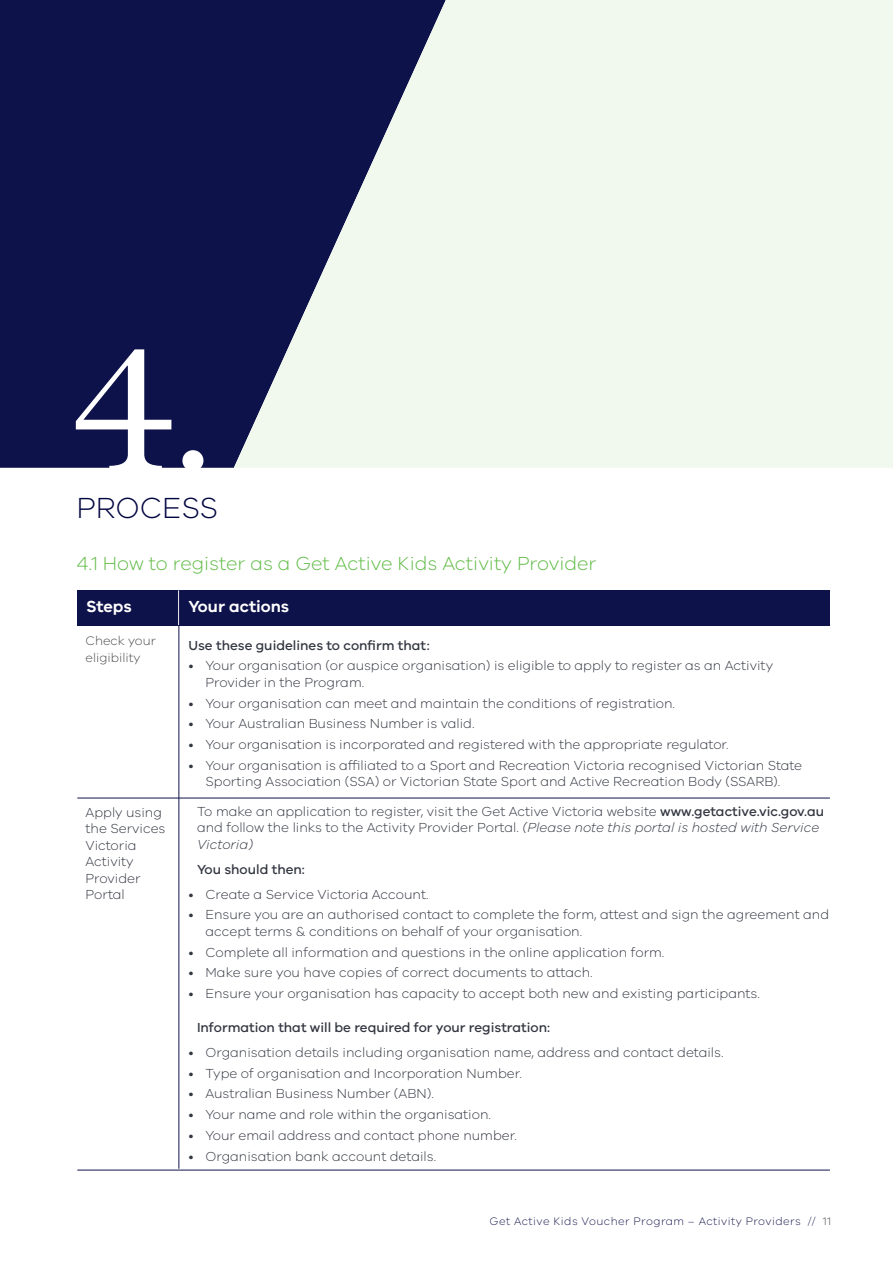
<style>
.page{position:relative;width:893px;height:1263px;background:#fff}
.page>*{position:absolute;margin:0;border:0;box-sizing:border-box;transform-origin:0 0}
.t1{font:180px "Chronicle Display";color:#fff}
.t2{font:300 30px "VIC";color:#020641}
.BODY{font:300 19.5px "VIC";color:#60bb46}
.Heading_3_Text{font:600 16.5px "VIC";color:#fff}
.t3{font:300 13.5px/16.5px "VIC";color:#323640}
.Heading_3_Text-2{font:500 13.5px "VIC";color:#323640}
.t4{font:300 12.75px/16.5px "VIC";color:#4b4c4d}
.t5{font:300 11.25px "VIC";letter-spacing:.04em;color:#201f54}
.s1{font-weight:500}
.s2{font-style:italic}
.s3{color:#4b4c4d}
</style>
<div class="page">
<div style="left:0;top:0;width:234px;height:468px;background:#0e124a"></div>
<svg style="left:234px;top:0;width:659px;height:468px;fill:#f1f8ed"></svg>
<div style="left:77px;top:590px;width:752px;height:36px;background:#0e124a"></div>
<hr style="left:77px;top:798px;width:753px;height:1px;background:#020641">
<hr style="left:77px;top:1170px;width:753px;height:1px;background:#020641">
<hr style="left:178px;top:592px;width:1px;height:577px;background:#020641">
<hr style="left:178px;top:590px;width:1px;height:35px;background:#fff">
<p class="t1" style="left:71px;top:267px;width:143px">4.</p>
<h1 class="t2" style="left:77px;top:489px;width:143px">PROCESS</h1>
<p class="BODY" style="left:77px;top:552px;width:521px">4.1 How to register as a Get Active Kids Activity Provider</p>
<h3 class="Heading_3_Text" style="left:86px;top:596px;width:47px">Steps</h3>
<p class="t4" style="left:86px;top:632px;width:72px">Check your eligibility</p>
<p class="t3" style="left:86px;top:804px;width:81px">Apply using the Services<br>Victoria<br>Activity<br>Provider<br>Portal</p>
<h3 class="Heading_3_Text" style="left:189px;top:596px;width:102px">Your actions</h3>
<h3 class="Heading_3_Text-2" style="left:189px;top:637px;width:243px">Use these guidelines to confirm that:</h3>
<p class="t3" style="left:206px;top:657px;width:569px;text-indent:-17px">• Your organisation (or auspice organisation) is eligible to apply to register as an Activity<br>Provider in the Program.</p>
<p class="t3" style="left:189px;top:694px;width:488px">• Your organisation can meet and maintain the conditions of registration.</p>
<p class="t3" style="left:189px;top:715px;width:288px">• Your Australian Business Number is valid.</p>
<p class="t3" style="left:189px;top:736px;width:542px">• Your organisation is incorporated and registered with the appropriate regulator.</p>
<p class="t3" style="left:189px;top:757px;width:615px;text-align:center">• Your organisation is affiliated to a Sport and Recreation Victoria recognised Victorian State<br>Sporting Association (SSA) or Victorian State Sport and Active Recreation Body (SSARB).</p>
<p class="t3" style="left:197px;top:802px;width:629px">To make an application to register, visit the Get Active Victoria website <span class="s1">www.getactive.vic.gov.au </span>and follow the links to the Activity Provider Portal. <span class="s2">(Please note this portal is hosted with Service<br>Victoria)</span></p>
<p class="Heading_3_Text-2" style="left:197px;top:861px;width:109px">You should then:</p>
<p class="t3" style="left:189px;top:885px;width:242px">• Create a Service Victoria Account.</p>
<p class="t3" style="left:206px;top:906px;width:625px;text-indent:-17px">• Ensure you are an authorised contact to complete the form, attest and sign the agreement and accept terms &amp; conditions on behalf of your organisation.</p>
<p class="t3" style="left:189px;top:943px;width:477px">• Complete all information and questions in the online application form.</p>
<p class="t3" style="left:189px;top:964px;width:406px">• Make sure you have copies of correct documents to attach.</p>
<p class="t3" style="left:189px;top:985px;width:573px">• Ensure your organisation has capacity to accept both new and existing participants.</p>
<p class="Heading_3_Text-2" style="left:197px;top:1019px;width:354px">Information that will be required for your registration:</p>
<p class="t3" style="left:189px;top:1043px;width:537px">• Organisation details including organisation name, address and contact details.</p>
<p class="t3" style="left:189px;top:1064px;width:335px">• Type of organisation and Incorporation Number.</p>
<p class="t3" style="left:189px;top:1085px;width:247px">• Australian Business Number (ABN).</p>
<p class="t3" style="left:189px;top:1106px;width:304px">• Your name and role within the organisation.</p>
<p class="t3" style="left:189px;top:1126px;width:330px">• Your email address and contact phone number.</p>
<p class="t3" style="left:189px;top:1147px;width:249px">• Organisation bank account details.</p>
<p class="t5" style="left:490px;top:1214px;width:343px">Get Active Kids Voucher Program – Activity Providers // <span class="s3">11</span></p>
</div>
